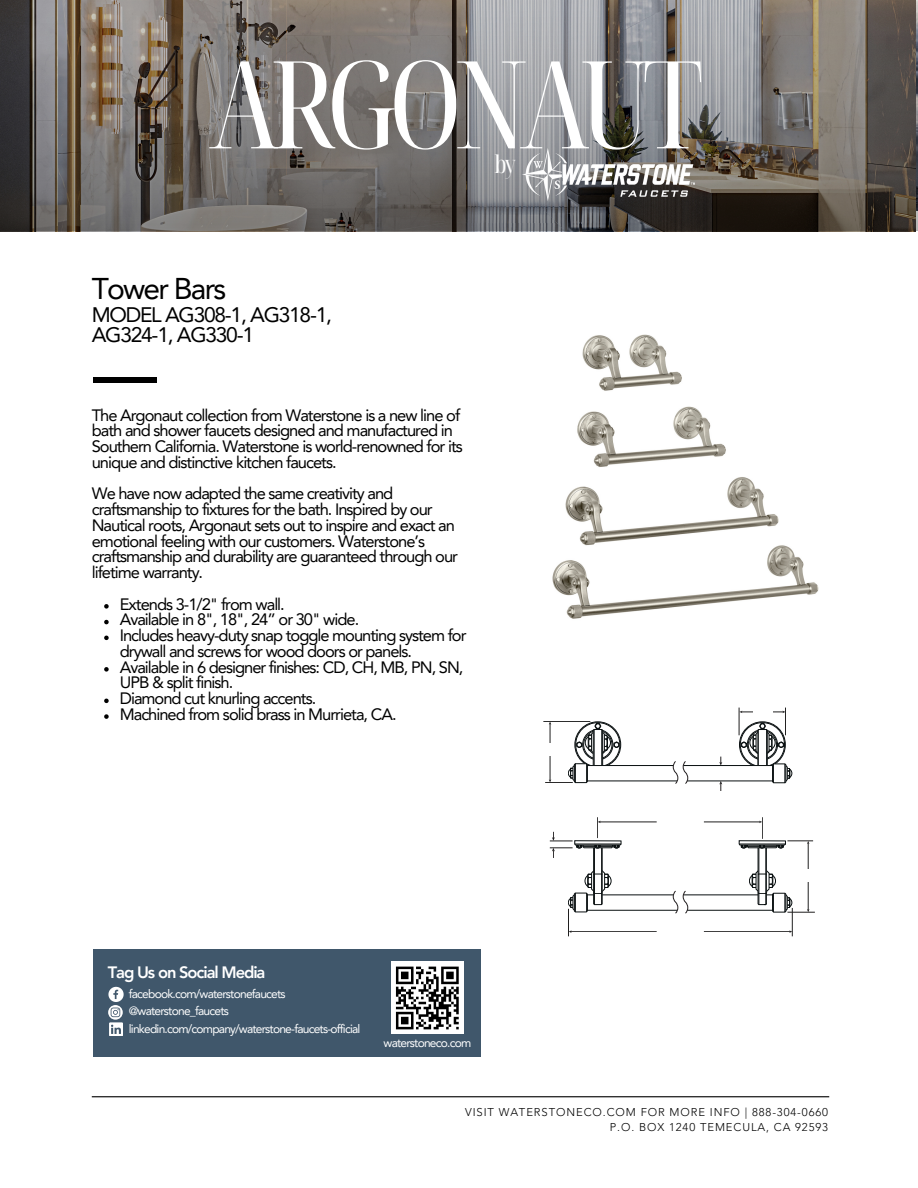
<style>
.page{position:relative;width:918px;height:1188px;background:#fff}
.page>*{position:absolute;margin:0;border:0;box-sizing:border-box;transform-origin:0 0}
.t1{font:extra-condensed 121.65px "Noto Serif Display";letter-spacing:-.065em;color:#fff}
.t2{font:30px "Avenir LT Pro";letter-spacing:-.06em;color:#000}
.t3{font:extra-condensed 24.45px "Noto Serif Display";color:#fff}
.t4{font:21px/20.2px "Avenir LT Pro";letter-spacing:-.06em;color:#000}
.t5{font:16.5px/15.8px "Avenir LT Pro";letter-spacing:-.06em;color:#000}
.t6{font:16.5px/19.2px "Avenir LT Pro";letter-spacing:-.03em;color:#fff}
.t7{font:800 16.5px "Avenir LT Pro";letter-spacing:-.065em;color:#fff}
.t8{font:12px "Avenir LT Pro";letter-spacing:-.065em;color:#fff}
.t9{font:300 11.25px "Avenir LT Pro";letter-spacing:.08em;color:#000}
</style>
<div class="page">
<div style="left:93px;top:377px;width:64px;height:6px;background:#000"></div>
<hr style="left:92px;top:1096px;width:737px;height:1px;background:#000">
<svg style="left:104px;top:604px;width:5px;height:5px"></svg>
<svg style="left:104px;top:620px;width:5px;height:4px"></svg>
<svg style="left:104px;top:636px;width:5px;height:4px"></svg>
<svg style="left:104px;top:667px;width:5px;height:5px"></svg>
<svg style="left:104px;top:699px;width:5px;height:4px"></svg>
<svg style="left:104px;top:714px;width:5px;height:5px"></svg>
<svg style="left:543px;top:707px;width:272px;height:230px"></svg>
<img style="left:552px;top:334px;width:267px;height:285px">
<img style="left:0;top:0;width:918px;height:231px">
<img style="left:522px;top:149px;width:172px;height:51px">
<div style="left:93px;top:949px;width:388px;height:107px;background:#40576b"></div>
<div style="left:391px;top:962px;width:73px;height:72px;background:#fff"></div>
<svg style="left:395px;top:967px;width:64px;height:63px"></svg>
<svg style="left:108px;top:987px;width:15px;height:49px"></svg>
<p class="t1" style="left:209px;top:18px;width:495px">ARGONAUT</p>
<p class="t3" style="left:494px;top:147px;width:23px">by</p>
<p class="t2" style="left:92px;top:276px;width:136px">Tower Bars</p>
<p class="t4" style="left:92px;top:306px;width:242px">MODEL AG308-1, AG318-1,<br>AG324-1, AG330-1</p>
<h1 class="t5" style="left:92px;top:409px;width:373px">The Argonaut collection from Waterstone is a new line of bath and shower faucets designed and manufactured in Southern California. Waterstone is world-renowned for its unique and distinctive kitchen faucets.</h1>
<p class="t5" style="left:92px;top:487px;width:368px">We have now adapted the same creativity and craftsmanship to fixtures for the bath. Inspired by our Nautical roots, Argonaut sets out to inspire and exact an emotional feeling with our customers. Waterstone’s craftsmanship and durability are guaranteed through our lifetime warranty.</p>
<h2 class="t5" style="left:120px;top:598px;width:167px">Extends 3-1/2" from wall.</h2>
<p class="t5" style="left:120px;top:613px;width:241px">Available in 8", 18", 24” or 30" wide.</p>
<h3 class="t5" style="left:120px;top:629px;width:348px">Includes heavy-duty snap toggle mounting system for drywall and screws for wood doors or panels.</h3>
<h6 class="t5" style="left:120px;top:661px;width:345px">Available in 6 designer finishes: CD, CH, MB, PN, SN,<br>UPB &amp; split finish.</h6>
<h6 class="t5" style="left:120px;top:692px;width:198px">Diamond cut knurling accents.</h6>
<p class="t5" style="left:120px;top:708px;width:278px">Machined from solid brass in Murrieta, CA.</p>
<p class="t7" style="left:108px;top:965px;width:159px">Tag Us on Social Media</p>
<h4 class="t6" style="left:125px;top:964px;width:126px">FOR MORE INFO</h4>
<h6 class="t6" style="left:125px;top:1002px;width:131px">888-304-0660 waterstoneco.com</h6>
<p class="t8" style="left:129px;top:989px;width:158px">facebook.com/waterstonefaucets</p>
<h5 class="t8" style="left:129px;top:1024px;width:233px">linkedin.com/company/waterstone-faucets-official</h5>
<p class="t8" style="left:129px;top:1006px;width:102px">@waterstone_faucets</p>
<p class="t8" style="left:384px;top:1038px;width:89px">waterstoneco.com</p>
<p class="t9" style="left:465px;top:1108px;width:365px">VISIT WATERSTONECO.COM FOR MORE INFO | 888-304-0660</p>
<p class="t9" style="left:610px;top:1123px;width:220px">P.O. BOX 1240 TEMECULA, CA 92593</p>
</div>
